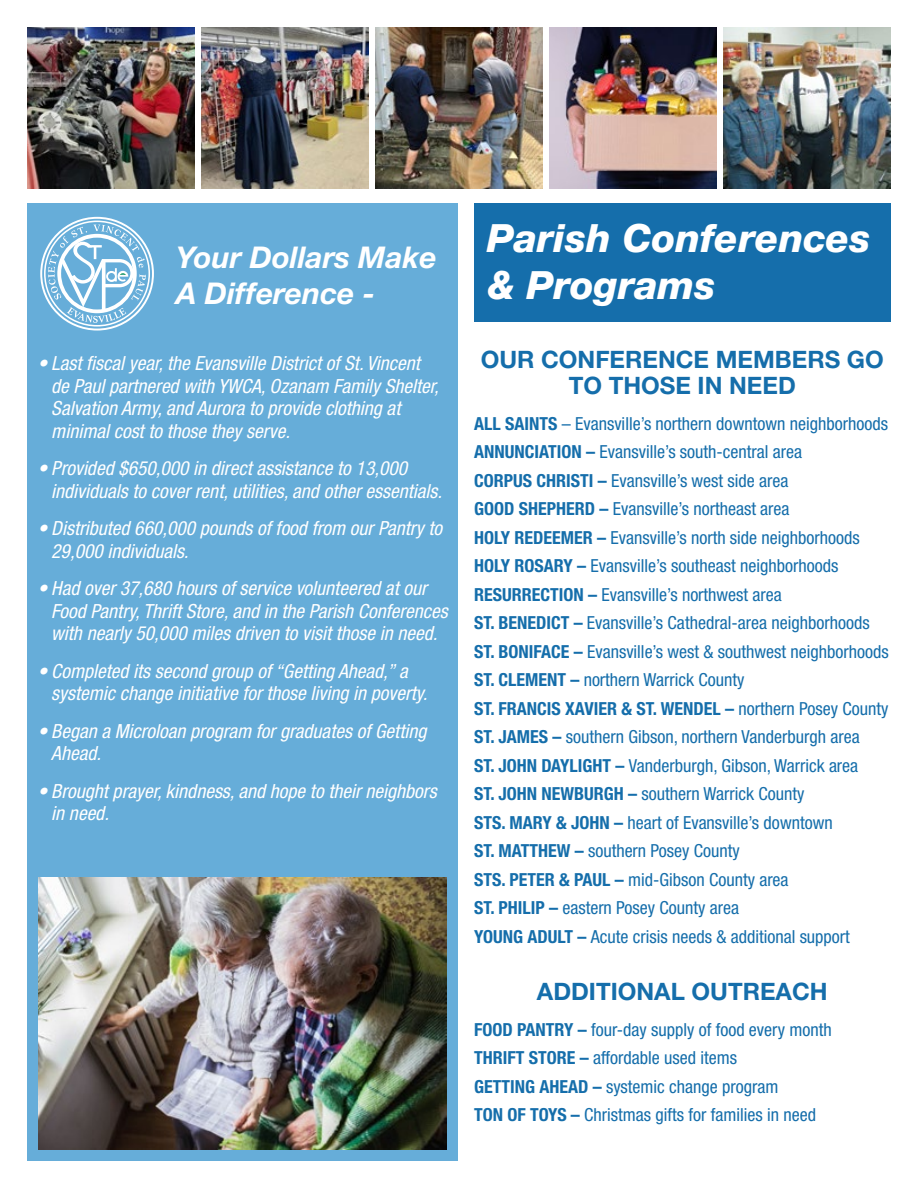
<style>
.page{position:relative;width:918px;height:1188px;background:#fff}
.page>*{position:absolute;margin:0;border:0;box-sizing:border-box;transform-origin:0 0}
.t1{font:italic 800 39px/46.8px "Helvetica Neue LT Std";color:#fff}
.t2{font:italic 700 30px/36px "Helvetica Neue LT Std";color:#fff}
.t3{font:700 24px/25.5px "Helvetica Neue LT Std";color:#156eab;text-align:center}
.t4{font:italic condensed 19.5px/22.5px "Helvetica Neue LT Std";color:#fff}
.t5{font:condensed 18px/28.5px "Helvetica Neue LT Std";color:#156eab}
.s1{font-weight:700}
</style>
<div class="page">
<div style="left:27px;top:203px;width:431px;height:958px;background:#66add9"></div>
<svg style="left:40px;top:217px;width:114px;height:114px"></svg>
<div style="left:474px;top:203px;width:416px;height:119px;background:#156eab"></div>
<img style="left:27px;top:27px;width:167px;height:162px">
<img style="left:549px;top:27px;width:167px;height:162px">
<img style="left:375px;top:27px;width:167px;height:162px">
<img style="left:723px;top:27px;width:167px;height:162px">
<img style="left:201px;top:27px;width:167px;height:162px">
<img style="left:38px;top:878px;width:408px;height:271px">
<h2 class="t2" style="left:176px;top:239px;width:262px">Your Dollars Make<br>A Difference -</h2>
<p class="t4" style="left:51px;top:353px;width:389px;text-indent:-13px">• Last fiscal year, the Evansville District of St. Vincent de Paul partnered with YWCA, Ozanam Family Shelter, Salvation Army, and Aurora to provide clothing at minimal cost to those they serve.</p>
<p class="t4" style="left:51px;top:458px;width:392px;text-indent:-13px">• Provided $650,000 in direct assistance to 13,000 individuals to cover rent, utilities, and other essentials.</p>
<p class="t4" style="left:51px;top:518px;width:392px;text-indent:-13px">• Distributed 660,000 pounds of food from our Pantry to<br>29,000 individuals.</p>
<p class="t4" style="left:51px;top:578px;width:398px;text-indent:-13px">• Had over 37,680 hours of service volunteered at our<br>Food Pantry, Thrift Store, and in the Parish Conferences with nearly 50,000 miles driven to visit those in need.</p>
<p class="t4" style="left:51px;top:660px;width:378px;text-indent:-13px">• Completed its second group of “Getting Ahead,” a systemic change initiative for those living in poverty.</p>
<p class="t4" style="left:51px;top:720px;width:377px;text-indent:-13px">• Began a Microloan program for graduates of Getting<br>Ahead.</p>
<p class="t4" style="left:51px;top:780px;width:387px;text-indent:-13px">• Brought prayer, kindness, and hope to their neighbors in need.</p>
<h1 class="t1" style="left:487px;top:215px;width:385px">Parish Conferences &amp; Programs</h1>
<h3 class="t3" style="left:481px;top:347px;width:405px">OUR CONFERENCE MEMBERS GO<br>TO THOSE IN NEED</h3>
<p class="t5" style="left:474px;top:409px;width:416px"><span class="s1">ALL SAINTS</span> – Evansville’s northern downtown neighborhoods <span class="s1">ANNUNCIATION –</span> Evansville’s south-central area<br><span class="s1">CORPUS CHRISTI –</span> Evansville’s west side area<br><span class="s1">GOOD SHEPHERD –</span> Evansville’s northeast area<br><span class="s1">HOLY REDEEMER –</span> Evansville’s north side neighborhoods <span class="s1">HOLY ROSARY –</span> Evansville’s southeast neighborhoods <span class="s1">RESURRECTION –</span> Evansville’s northwest area<br><span class="s1">ST. BENEDICT –</span> Evansville’s Cathedral-area neighborhoods <span class="s1">ST. BONIFACE –</span> Evansville’s west &amp; southwest neighborhoods <span class="s1">ST. CLEMENT –</span> northern Warrick County<br><span class="s1">ST. FRANCIS XAVIER &amp; ST. WENDEL –</span> northern Posey County <span class="s1">ST. JAMES –</span> southern Gibson, northern Vanderburgh area<br><span class="s1">ST. JOHN DAYLIGHT –</span> Vanderburgh, Gibson, Warrick area<br><span class="s1">ST. JOHN NEWBURGH –</span> southern Warrick County<br><span class="s1">STS. MARY &amp; JOHN –</span> heart of Evansville’s downtown<br><span class="s1">ST. MATTHEW –</span> southern Posey County<br><span class="s1">STS. PETER &amp; PAUL –</span> mid-Gibson County area<br><span class="s1">ST. PHILIP –</span> eastern Posey County area<br><span class="s1">YOUNG ADULT –</span> Acute crisis needs &amp; additional support</p>
<h3 class="t3" style="left:537px;top:978px;width:292px">ADDITIONAL OUTREACH</h3>
<p class="t5" style="left:474px;top:1015px;width:359px"><span class="s1">FOOD PANTRY –</span> four-day supply of food every month <span class="s1">THRIFT STORE –</span> affordable used items<br><span class="s1">GETTING AHEAD –</span> systemic change program<br><span class="s1">TON OF TOYS –</span> Christmas gifts for families in need</p>
</div>
